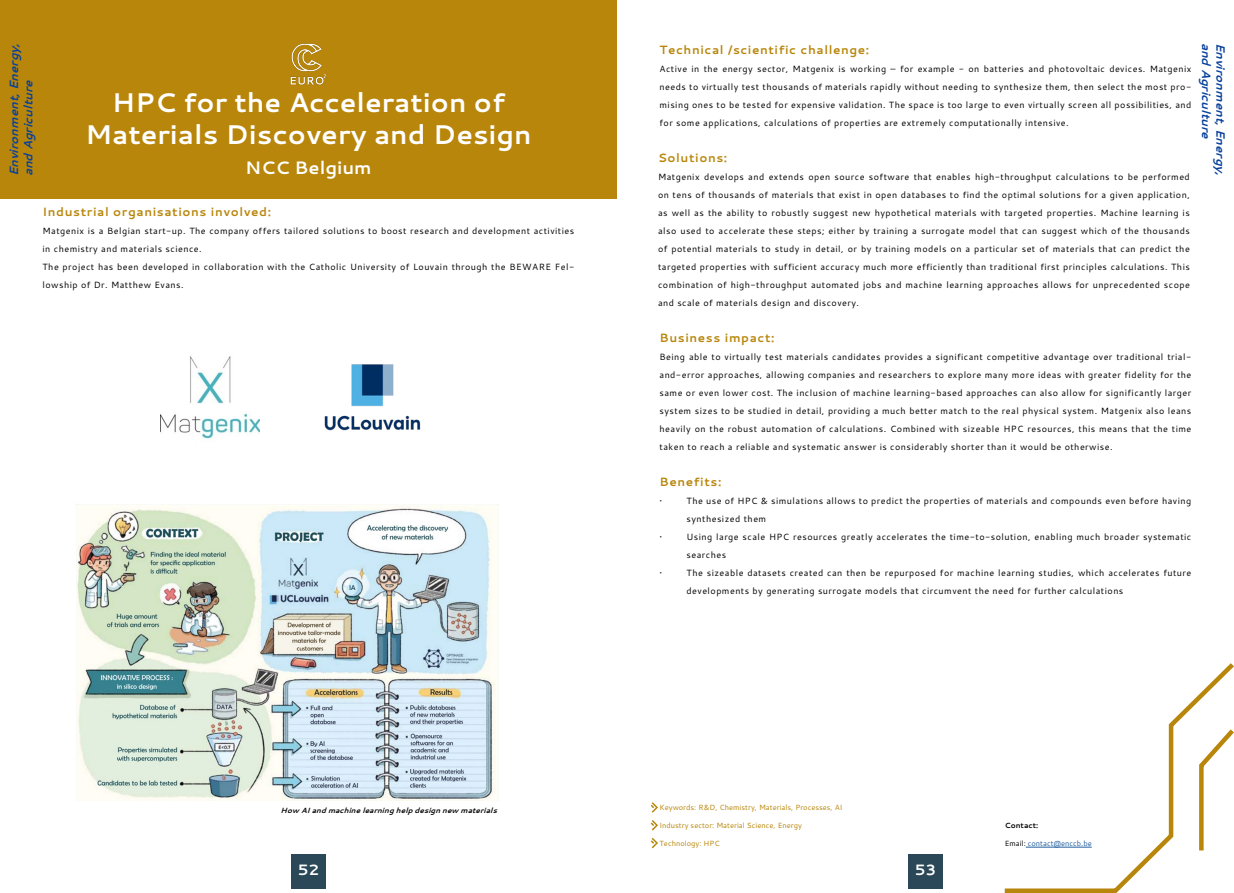
<style>
.page{position:relative;width:1234px;height:893px;background:#fff}
.page>*{position:absolute;margin:0;border:0;box-sizing:border-box;transform-origin:0 0}
.t1{font:700 27px/32.4px "Cantarell";color:#fff;text-align:center}
.t2{font:700 18px "Cantarell";color:#fff}
.t3{font:700 15px "Cantarell";color:#fff}
.t4{font:700 12px "Cantarell";letter-spacing:.05em;color:#b8860b}
.t5{font:italic 700 12px/14.4px "Cantarell";letter-spacing:-.005em;color:#08419b}
.t6{font:9px/18px "Cantarell";letter-spacing:.05em;color:#000}
.t7{font:7.5px "Cantarell";color:#b8860b}
.t8{font:italic 700 7.5px "Cantarell";color:#000}
.t9{font:7.5px "Cantarell";color:#215e9e}
.t10{font:700 7.5px "Cantarell";color:#000}
.s1{color:#000}
</style>
<div class="page">
<div style="left:0;top:0;width:617px;height:200px;background:#b8860b"></div>
<img style="left:290px;top:43px;width:37px;height:42px">
<svg style="left:1004px;top:663px;width:229px;height:230px"></svg>
<svg style="left:1196px;top:724px;width:37px;height:131px"></svg>
<div style="left:291px;top:855px;width:34px;height:34px;background:#2a4858"></div>
<div style="left:908px;top:855px;width:34px;height:34px;background:#2a4858"></div>
<svg style="left:650px;top:802px;width:8px;height:47px"></svg>
<hr style="left:1025px;top:847px;width:66px;height:1px;background:#215e9e">
<img style="left:160px;top:356px;width:100px;height:83px">
<img style="left:324px;top:364px;width:97px;height:67px">
<img style="left:76px;top:504px;width:423px;height:296px">
<h3 class="t5" style="left:6px;top:176px;width:135px;rotate:-90deg">Environment, Energy, and Agriculture</h3>
<h3 class="t5" style="left:1213px;top:43px;width:98px;rotate:90deg">and Agriculture</h3>
<h3 class="t5" style="left:1227px;top:43px;width:135px;rotate:90deg">Environment, Energy,</h3>
<h3 class="t4" style="left:659px;top:41px;width:211px">Technical /scientific challenge:</h3>
<p class="t6" style="left:659px;top:60px;width:533px;text-align:justify">Active in the energy sector, Matgenix is working – for example - on batteries and photovoltaic devices. Matgenix needs to virtually test thousands of materials rapidly without needing to synthesize them, then select the most pro&shy;mising ones to be tested for expensive validation. The space is too large to even virtually screen all possibilities, and for some applications, calculations of properties are extremely computationally intensive.</p>
<h3 class="t4" style="left:658px;top:149px;width:71px">Solutions:</h3>
<p class="t6" style="left:658px;top:168px;width:533px;text-align:justify">Matgenix develops and extends open source software that enables high-throughput calculations to be performed on tens of thousands of materials that exist in open databases to find the optimal solutions for a given application, as well as the ability to robustly suggest new hypothetical materials with targeted properties. Machine learning is also used to accelerate these steps; either by training a surrogate model that can suggest which of the thousands of potential materials to study in detail, or by training models on a particular set of materials that can predict the targeted properties with sufficient accuracy much more efficiently than traditional first principles calculations. This combination of high-throughput automated jobs and machine learning approaches allows for unprecedented scope and scale of materials design and discovery.</p>
<h3 class="t4" style="left:659px;top:329px;width:116px">Business impact:</h3>
<p class="t6" style="left:659px;top:348px;width:533px;text-align:justify">Being able to virtually test materials candidates provides a significant competitive advantage over traditional trial&shy;and-error approaches, allowing companies and researchers to explore many more ideas with greater fidelity for the same or even lower cost. The inclusion of machine learning-based approaches can also allow for significantly larger system sizes to be studied in detail, providing a much better match to the real physical system. Matgenix also leans heavily on the robust automation of calculations. Combined with sizeable HPC resources, this means that the time taken to reach a reliable and systematic answer is considerably shorter than it would be otherwise.</p>
<h3 class="t4" style="left:659px;top:473px;width:63px">Benefits:</h3>
<p class="t6" style="left:659px;top:492px;width:4px">•</p>
<p class="t6" style="left:686px;top:492px;width:506px">The use of HPC &amp; simulations allows to predict the properties of materials and compounds even before having synthesized them</p>
<p class="t6" style="left:659px;top:528px;width:4px">•</p>
<p class="t6" style="left:686px;top:528px;width:506px">Using large scale HPC resources greatly accelerates the time-to-solution, enabling much broader systematic searches</p>
<p class="t6" style="left:659px;top:564px;width:4px">•</p>
<p class="t6" style="left:686px;top:564px;width:506px">The sizeable datasets created can then be repurposed for machine learning studies, which accelerates future developments by generating surrogate models that circumvent the need for further calculations</p>
<h1 class="t1" style="left:85px;top:85px;width:448px">HPC for the Acceleration of<br>Materials Discovery and Design</h1>
<h2 class="t2" style="left:245px;top:155px;width:128px">NCC Belgium</h2>
<h3 class="t4" style="left:43px;top:203px;width:230px">Industrial organisations involved:</h3>
<p class="t6" style="left:43px;top:222px;width:533px">Matgenix is a Belgian start-up. The company offers tailored solutions to boost research and development activities in chemistry and materials science.<br>The project has been developed in collaboration with the Catholic University of Louvain through the BEWARE Fel&shy;lowship of Dr. Matthew Evans.</p>
<p class="t8" style="left:280px;top:805px;width:218px">How AI and machine learning help design new materials</p>
<p class="t7" style="left:659px;top:802px;width:184px">Keywords: R&amp;D, Chemistry, Materials, Processes, AI</p>
<p class="t7" style="left:659px;top:820px;width:144px">Industry sector: Material Science, Energy</p>
<p class="t7" style="left:659px;top:838px;width:62px">Technology: HPC</p>
<h3 class="t3" style="left:298px;top:859px;width:23px">52</h3>
<h3 class="t3" style="left:914px;top:859px;width:23px">53</h3>
<p class="t10" style="left:1004px;top:820px;width:35px">Contact:</p>
<p class="t9" style="left:1004px;top:838px;width:88px"><span class="s1">Email:</span> contact@enccb.be</p>
</div>
